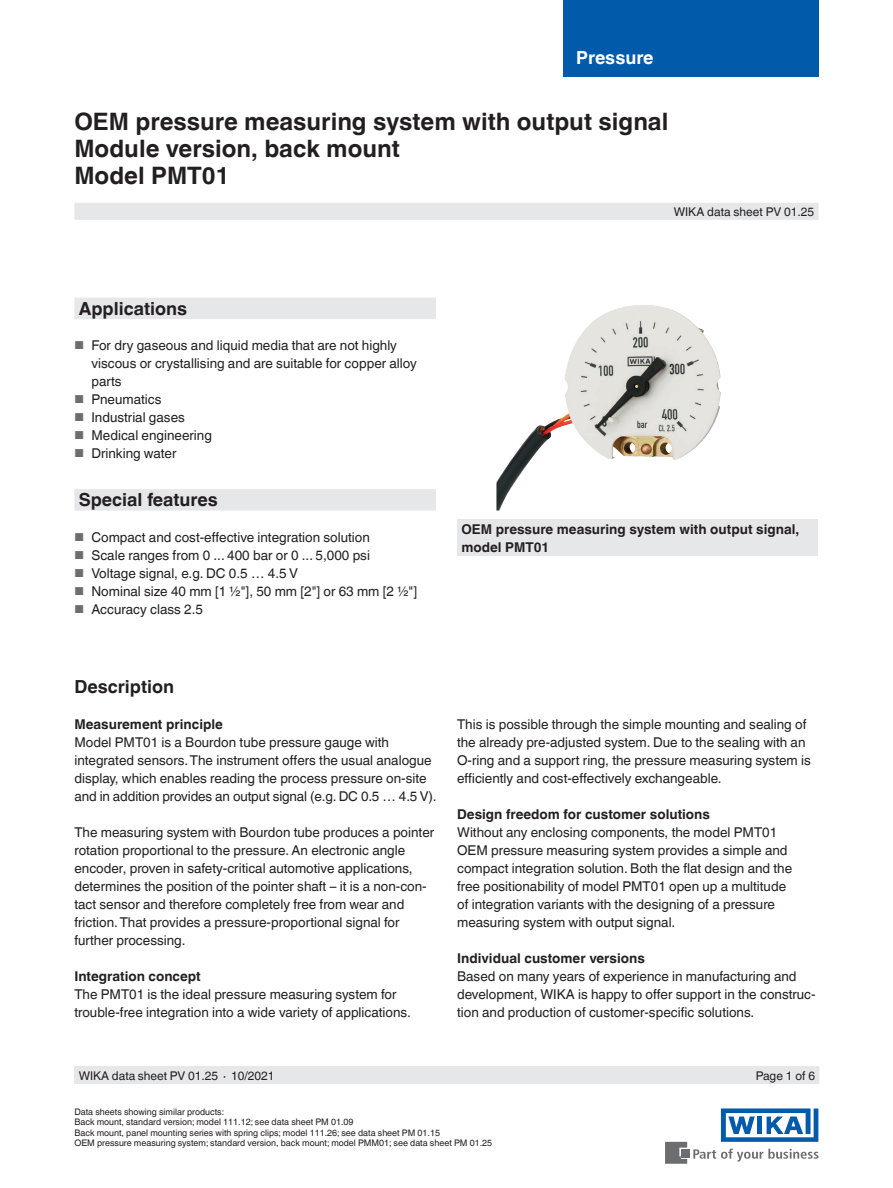
<style>
.page{position:relative;width:893px;height:1188px;background:#fff}
.page>*{position:absolute;margin:0;border:0;box-sizing:border-box;transform-origin:0 0}
.t1{font:700 24px/27px "Helvetica World";color:#231f20}
.t2{font:700 18px "Helvetica World";color:#231f20}
.t3{font:700 18px "Helvetica World";color:#fff}
.t4{font:13.5px/18px "Helvetica World";color:#231f20}
.t5{font:700 13.5px/18px "Helvetica World";color:#231f20}
.t6{font:12px "Helvetica World";color:#231f20}
.t7{font:9px/10.5px "Helvetica World";color:#231f20}
.s1{font-size:11.55px;color:#6c6d70}
</style>
<div class="page">
<svg style="left:693px;top:1149px;width:126px;height:13px"></svg>
<div style="left:682px;top:1150px;width:8px;height:8px;background:#6c6d70"></div>
<svg style="left:665px;top:1142px;width:22px;height:22px"></svg>
<svg style="left:721px;top:1108px;width:97px;height:34px"></svg>
<div style="left:563px;top:0;width:256px;height:76px;background:#015aaa"></div>
<div style="left:74px;top:203px;width:745px;height:17px;background:#e6e7e9"></div>
<div style="left:74px;top:1066px;width:745px;height:18px;background:#e6e7e9"></div>
<div style="left:457px;top:520px;width:361px;height:36px;background:#e6e7e9"></div>
<svg style="left:74px;top:298px;width:362px;height:213px"></svg>
<img style="left:496px;top:305px;width:225px;height:206px">
<h2 class="t3" style="left:576px;top:47px;width:79px">Pressure</h2>
<h1 class="t1" style="left:74px;top:108px;width:595px">OEM pressure measuring system with output signal<br>Module version, back mount<br>Model PMT01</h1>
<p class="t6" style="left:674px;top:204px;width:142px">WIKA data sheet PV 01.25</p>
<h2 class="t2" style="left:79px;top:298px;width:110px">Applications</h2>
<p class="t4" style="left:91px;top:336px;width:327px;text-indent:-17px"><span class="s1">■</span> For dry gaseous and liquid media that are not highly viscous or crystallising and are suitable for copper alloy parts</p>
<p class="t4" style="left:74px;top:390px;width:89px"><span class="s1">■</span> Pneumatics</p>
<p class="t4" style="left:74px;top:408px;width:112px"><span class="s1">■</span> Industrial gases</p>
<p class="t4" style="left:74px;top:426px;width:139px"><span class="s1">■</span> Medical engineering</p>
<p class="t4" style="left:74px;top:444px;width:104px"><span class="s1">■</span> Drinking water</p>
<h2 class="t2" style="left:79px;top:490px;width:141px">Special features</h2>
<p class="t4" style="left:74px;top:528px;width:297px"><span class="s1">■</span> Compact and cost-effective integration solution</p>
<p class="t4" style="left:74px;top:546px;width:297px"><span class="s1">■</span> Scale ranges from 0 ... 400 bar or 0 ... 5,000 psi</p>
<p class="t4" style="left:74px;top:564px;width:225px"><span class="s1">■</span> Voltage signal, e.g. DC 0.5 … 4.5 V</p>
<p class="t4" style="left:74px;top:582px;width:344px"><span class="s1">■</span> Nominal size 40 mm [1 ½"], 50 mm [2"] or 63 mm [2 ½"]</p>
<p class="t4" style="left:74px;top:600px;width:130px"><span class="s1">■</span> Accuracy class 2.5</p>
<p class="t5" style="left:461px;top:520px;width:339px">OEM pressure measuring system with output signal, model PMT01</p>
<h2 class="t2" style="left:74px;top:676px;width:101px">Description</h2>
<p class="t5" style="left:74px;top:716px;width:150px">Measurement principle</p>
<p class="t4" style="left:74px;top:734px;width:364px">Model PMT01 is a Bourdon tube pressure gauge with integrated sensors. The instrument offers the usual analogue display, which enables reading the process pressure on-site and in addition provides an output signal (e.g. DC 0.5 … 4.5 V).</p>
<p class="t4" style="left:74px;top:824px;width:361px">The measuring system with Bourdon tube produces a pointer rotation proportional to the pressure. An electronic angle encoder, proven in safety-critical automotive applications, determines the position of the pointer shaft – it is a non-con&shy;tact sensor and therefore completely free from wear and friction. That provides a pressure-proportional signal for further processing.</p>
<p class="t5" style="left:74px;top:968px;width:128px">Integration concept</p>
<p class="t4" style="left:74px;top:986px;width:338px">The PMT01 is the ideal pressure measuring system for trouble-free integration into a wide variety of applications.</p>
<p class="t4" style="left:457px;top:715px;width:355px">This is possible through the simple mounting and sealing of the already pre-adjusted system. Due to the sealing with an O-ring and a support ring, the pressure measuring system is efficiently and cost-effectively exchangeable.</p>
<p class="t5" style="left:457px;top:805px;width:254px">Design freedom for customer solutions</p>
<p class="t4" style="left:457px;top:823px;width:337px">Without any enclosing components, the model PMT01<br>OEM pressure measuring system provides a simple and compact integration solution. Both the flat design and the free positionability of model PMT01 open up a multitude of integration variants with the designing of a pressure measuring system with output signal.</p>
<p class="t5" style="left:457px;top:949px;width:189px">Individual customer versions</p>
<p class="t4" style="left:457px;top:967px;width:360px">Based on many years of experience in manufacturing and development, WIKA is happy to offer support in the construc&shy;tion and production of customer-specific solutions.</p>
<p class="t6" style="left:79px;top:1068px;width:197px">WIKA data sheet PV 01.25 ∙ 10/2021</p>
<p class="t6" style="left:756px;top:1068px;width:61px">Page 1 of 6</p>
<p class="t7" style="left:74px;top:1107px;width:419px">Data sheets showing similar products:<br>Back mount, standard version; model 111.12; see data sheet PM 01.09<br>Back mount, panel mounting series with spring clips; model 111.26; see data sheet PM 01.15<br>OEM pressure measuring system; standard version, back mount; model PMM01; see data sheet PM 01.25</p>
</div>
